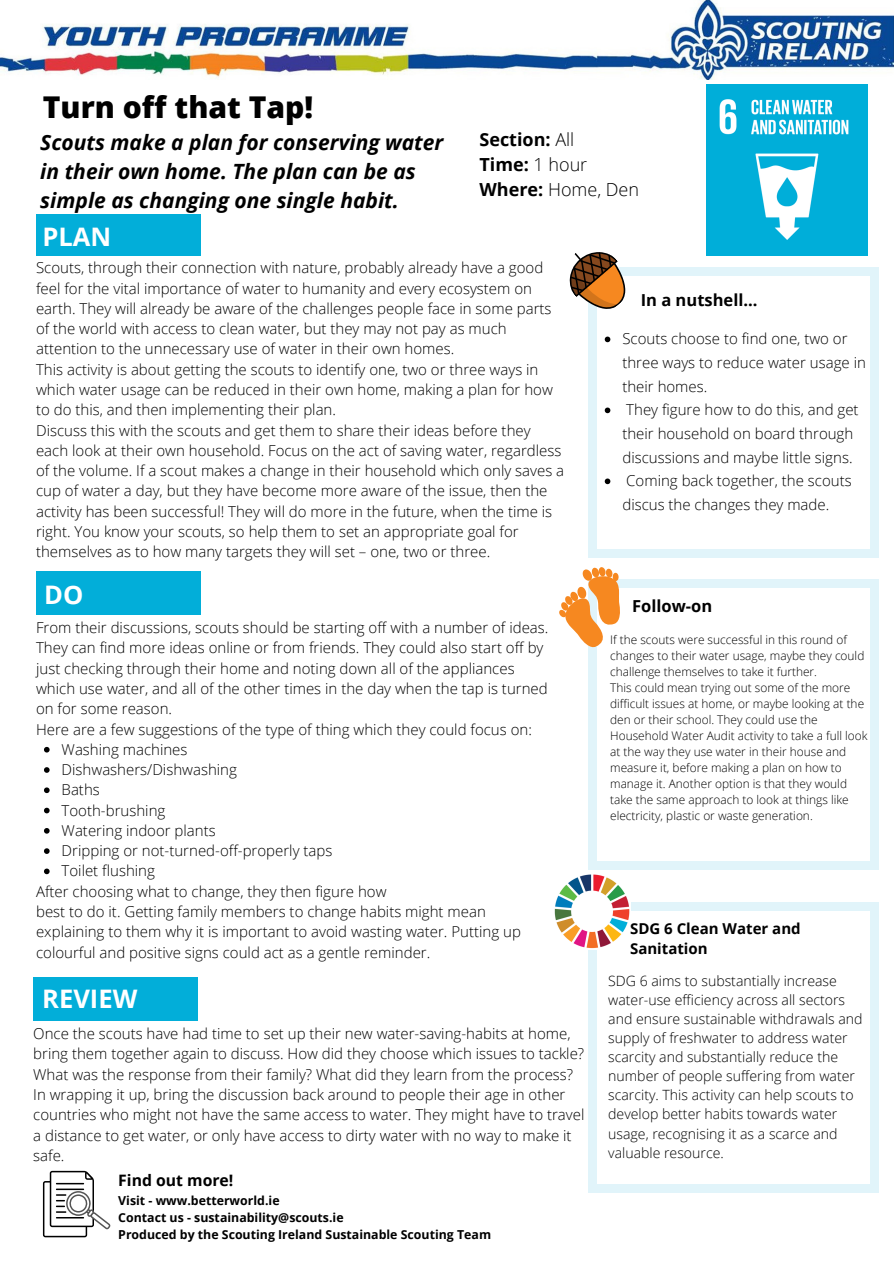
<style>
.page{position:relative;width:894px;height:1264px;background:#fff}
.page>*{position:absolute;margin:0;border:0;box-sizing:border-box;transform-origin:0 0}
.t1{font:800 30px "Open Sans";color:#000}
.t2{font:700 25.5px "Open Sans";color:#fff}
.t3{font:italic 700 21px/29.2px "Open Sans";color:#000}
.t4{font:700 18px "Open Sans";color:#000}
.t5{font:300 18px "Open Sans";color:#000}
.t6{font:700 16.5px "Open Sans";color:#000}
.t7{font:700 15.75px "Open Sans";color:#000}
.t8{font:300 15px/20.2px "Open Sans";color:#000}
.t9{font:700 15px/20.2px "Open Sans";color:#000}
.t10{font:300 14.1px/19px "Open Sans";color:#000}
.t11{font:700 12.3px "Open Sans";color:#000}
.t12{font:300 11.85px/16px "Open Sans";color:#000}
.s1{font-weight:300}
.s2{font-weight:700}
</style>
<div class="page">
<div style="left:36px;top:214px;width:164px;height:42px;background:#02aed9"></div>
<div style="left:36px;top:571px;width:164px;height:43px;background:#02aed9"></div>
<div style="left:33px;top:977px;width:164px;height:43px;background:#02aed9"></div>
<img style="left:0;top:0;width:893px;height:80px">
<div style="left:869px;top:549px;width:9px;height:9px;background:#e1f4fa"></div>
<div style="left:588px;top:276px;width:8px;height:273px;background:#e1f4fa"></div>
<div style="left:588px;top:549px;width:8px;height:9px;background:#e1f4fa"></div>
<div style="left:869px;top:276px;width:9px;height:273px;background:#e1f4fa"></div>
<div style="left:596px;top:549px;width:273px;height:9px;background:#e1f4fa"></div>
<div style="left:869px;top:267px;width:9px;height:9px;background:#e1f4fa"></div>
<div style="left:596px;top:267px;width:273px;height:9px;background:#e1f4fa"></div>
<svg style="left:569px;top:252px;width:57px;height:69px"></svg>
<div style="left:869px;top:861px;width:9px;height:9px;background:#e1f4fa"></div>
<div style="left:588px;top:588px;width:8px;height:273px;background:#e1f4fa"></div>
<div style="left:588px;top:861px;width:8px;height:9px;background:#e1f4fa"></div>
<div style="left:869px;top:588px;width:9px;height:273px;background:#e1f4fa"></div>
<div style="left:596px;top:861px;width:273px;height:9px;background:#e1f4fa"></div>
<div style="left:869px;top:579px;width:9px;height:9px;background:#e1f4fa"></div>
<div style="left:596px;top:579px;width:273px;height:9px;background:#e1f4fa"></div>
<svg style="left:559px;top:567px;width:61px;height:87px"></svg>
<svg style="left:43px;top:1170px;width:67px;height:67px"></svg>
<div style="left:869px;top:1183px;width:9px;height:9px;background:#e1f4fa"></div>
<div style="left:588px;top:910px;width:8px;height:273px;background:#e1f4fa"></div>
<div style="left:588px;top:1183px;width:8px;height:9px;background:#e1f4fa"></div>
<div style="left:869px;top:910px;width:9px;height:273px;background:#e1f4fa"></div>
<div style="left:596px;top:1183px;width:273px;height:9px;background:#e1f4fa"></div>
<div style="left:869px;top:901px;width:9px;height:9px;background:#e1f4fa"></div>
<div style="left:596px;top:901px;width:273px;height:9px;background:#e1f4fa"></div>
<img style="left:554px;top:874px;width:76px;height:75px">
<img style="left:706px;top:85px;width:161px;height:171px">
<svg style="left:604px;top:336px;width:6px;height:6px"></svg>
<svg style="left:604px;top:407px;width:6px;height:6px"></svg>
<svg style="left:604px;top:478px;width:6px;height:6px"></svg>
<svg style="left:44px;top:747px;width:6px;height:5px"></svg>
<svg style="left:44px;top:767px;width:6px;height:5px"></svg>
<svg style="left:44px;top:787px;width:6px;height:6px"></svg>
<svg style="left:44px;top:807px;width:6px;height:6px"></svg>
<svg style="left:44px;top:828px;width:6px;height:5px"></svg>
<svg style="left:44px;top:848px;width:6px;height:6px"></svg>
<svg style="left:44px;top:868px;width:6px;height:6px"></svg>
<p class="t1" style="left:43px;top:86px;width:272px">Turn off that Tap!</p>
<p class="t3" style="left:40px;top:127px;width:404px">Scouts make a plan for conserving water in their own home. The plan can be as simple as changing one single habit.</p>
<p class="t2" style="left:42px;top:219px;width:70px">PLAN</p>
<p class="t4" style="left:479px;top:127px;width:96px">Section: <span class="s1">All</span></p>
<p class="t4" style="left:479px;top:152px;width:109px">Time: <span class="s1">1 hour</span></p>
<p class="t5" style="left:479px;top:177px;width:161px"><span class="s2">Where:</span> Home, Den</p>
<p class="t8" style="left:36px;top:257px;width:517px">Scouts, through their connection with nature, probably already have a good feel for the vital importance of water to humanity and every ecosystem on earth. They will already be aware of the challenges people face in some parts of the world with access to clean water, but they may not pay as much attention to the unnecessary use of water in their own homes.</p>
<p class="t8" style="left:36px;top:359px;width:518px">This activity is about getting the scouts to identify one, two or three ways in which water usage can be reduced in their own home, making a plan for how to do this, and then implementing their plan.</p>
<p class="t8" style="left:36px;top:419px;width:529px">Discuss this with the scouts and get them to share their ideas before they each look at their own household. Focus on the act of saving water, regardless of the volume. If a scout makes a change in their household which only saves a cup of water a day, but they have become more aware of the issue, then the activity has been successful! They will do more in the future, when the time is right. You know your scouts, so help them to set an appropriate goal for themselves as to how many targets they will set – one, two or three.</p>
<p class="t2" style="left:44px;top:576px;width:41px">DO</p>
<p class="t8" style="left:36px;top:617px;width:513px">From their discussions, scouts should be starting off with a number of ideas.<br>They can find more ideas online or from friends. They could also start off by just checking through their home and noting down all of the appliances which use water, and all of the other times in the day when the tap is turned on for some reason.</p>
<p class="t8" style="left:36px;top:718px;width:497px">Here are a few suggestions of the type of thing which they could focus on:</p>
<p class="t8" style="left:62px;top:738px;width:127px">Washing machines</p>
<p class="t8" style="left:62px;top:759px;width:177px">Dishwashers/Dishwashing</p>
<p class="t8" style="left:62px;top:779px;width:40px">Baths</p>
<p class="t8" style="left:62px;top:799px;width:105px">Tooth-brushing</p>
<p class="t8" style="left:62px;top:820px;width:156px">Watering indoor plants</p>
<p class="t8" style="left:62px;top:840px;width:272px">Dripping or not-turned-off-properly taps</p>
<p class="t8" style="left:62px;top:860px;width:95px">Toilet flushing</p>
<p class="t8" style="left:36px;top:880px;width:352px">After choosing what to change, they then figure how</p>
<p class="t8" style="left:36px;top:901px;width:486px">best to do it. Getting family members to change habits might mean explaining to them why it is important to avoid wasting water. Putting up colourful and positive signs could act as a gentle reminder.</p>
<p class="t2" style="left:42px;top:980px;width:97px">REVIEW</p>
<p class="t8" style="left:33px;top:1023px;width:552px">Once the scouts have had time to set up their new water-saving-habits at home, bring them together again to discuss. How did they choose which issues to tackle?<br>What was the response from their family? What did they learn from the process?</p>
<p class="t8" style="left:33px;top:1083px;width:552px">In wrapping it up, bring the discussion back around to people their age in other countries who might not have the same access to water. They might have to travel a distance to get water, or only have access to dirty water with no way to make it safe.</p>
<p class="t7" style="left:118px;top:1168px;width:117px">Find out more!</p>
<p class="t11" style="left:118px;top:1192px;width:163px">Visit - www.betterworld.ie</p>
<p class="t11" style="left:118px;top:1208px;width:227px">Contact us - sustainability@scouts.ie</p>
<p class="t11" style="left:118px;top:1225px;width:374px">Produced by the Scouting Ireland Sustainable Scouting Team</p>
<p class="t6" style="left:640px;top:288px;width:118px">In a nutshell...</p>
<p class="t8" style="left:622px;top:327px;width:245px;line-height:23.7px">Scouts choose to find one, two or three ways to reduce water usage in their homes.</p>
<p class="t8" style="left:622px;top:398px;width:238px;line-height:23.7px">They figure how to do this, and get their household on board through discussions and maybe little signs.</p>
<p class="t8" style="left:622px;top:469px;width:231px;line-height:23.7px">Coming back together, the scouts discus the changes they made.</p>
<p class="t6" style="left:632px;top:594px;width:82px">Follow-on</p>
<p class="t12" style="left:610px;top:631px;width:256px">If the scouts were successful in this round of changes to their water usage, maybe they could challenge themselves to take it further.</p>
<p class="t12" style="left:610px;top:679px;width:259px">This could mean trying out some of the more difficult issues at home, or maybe looking at the den or their school. They could use the Household Water Audit activity to take a full look at the way they use water in their house and measure it, before making a plan on how to manage it. Another option is that they would take the same approach to look at things like electricity, plastic or waste generation.</p>
<p class="t9" style="left:630px;top:918px;width:172px">SDG 6 Clean Water and<br>Sanitation</p>
<p class="t10" style="left:608px;top:971px;width:256px">SDG 6 aims to substantially increase water-use efficiency across all sectors and ensure sustainable withdrawals and supply of freshwater to address water scarcity and substantially reduce the number of people suffering from water scarcity. This activity can help scouts to develop better habits towards water usage, recognising it as a scarce and valuable resource.</p>
</div>
